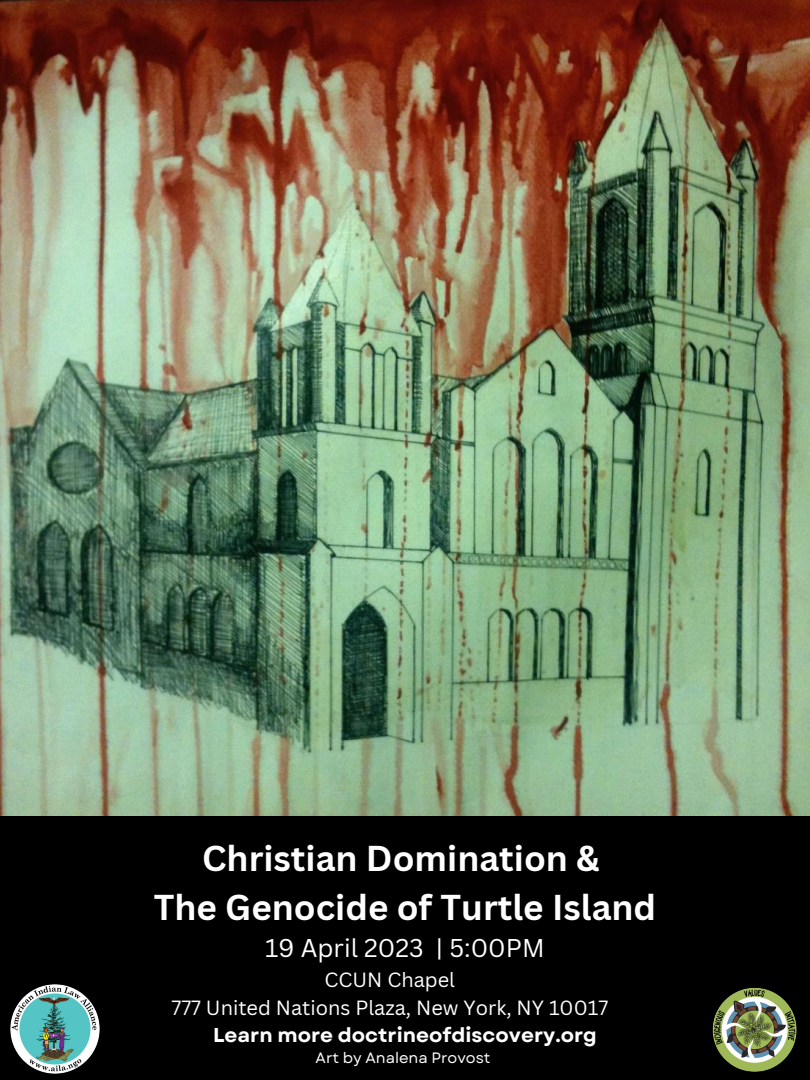
<style>
.page{position:relative;width:810px;height:1080px;background:#000}
.page>*{position:absolute;margin:0;border:0;box-sizing:border-box;transform-origin:0 0}
.t1{font:700 35px/48.8px "Canva Sans";color:#fff;text-align:center}
.t2{font:25px "Canva Sans";color:#fff}
.t3{font:20px/27.6px "Canva Sans";color:#fff;text-align:center}
.t4{font:700 20px "Garet";color:#fff}
.t5{font:15px "Garet";color:#fff}
</style>
<div class="page">
<img style="left:0;top:0;width:810px;height:815px">
<img style="left:11px;top:985px;width:88px;height:88px">
<img style="left:712px;top:987px;width:85px;height:85px">
<h1 class="t1" style="left:154px;top:834px;width:504px">Christian Domination &amp;<br>The Genocide of Turtle Island</h1>
<p class="t2" style="left:265px;top:930px;width:281px">19 April 2023 | 5:00PM</p>
<p class="t3" style="left:172px;top:965px;width:438px">CCUN Chapel<br>777 United Nations Plaza, New York, NY 10017</p>
<p class="t4" style="left:213px;top:1021px;width:385px">Learn more doctrineofdiscovery.org</p>
<p class="t5" style="left:316px;top:1047px;width:177px">Art by Analena Provost</p>
</div>
